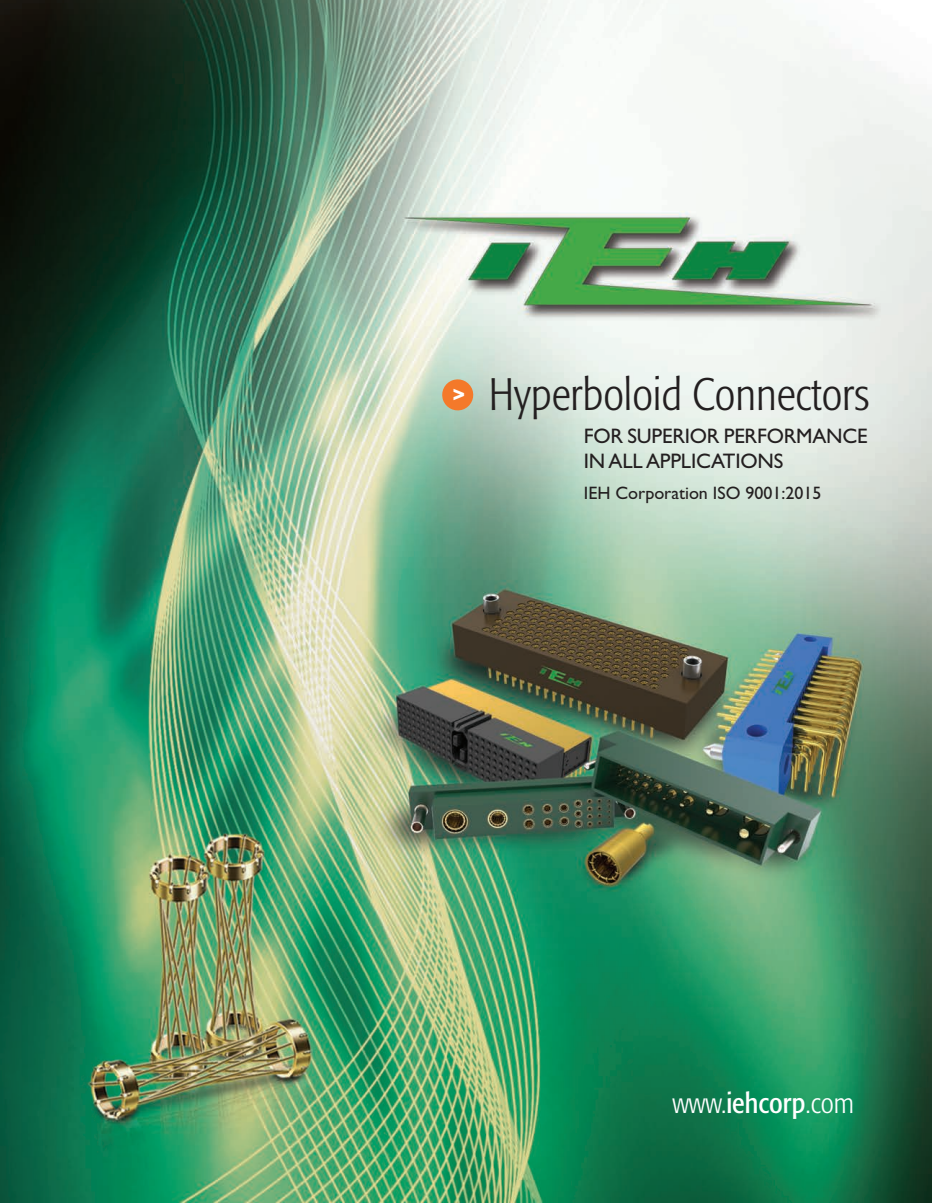
<style>
.page{position:relative;width:933px;height:1203px;background:#fff}
.page>*{position:absolute;margin:0;border:0;box-sizing:border-box;transform-origin:0 0}
.t1{font:300 condensed 45px "Formata";color:#231f20}
.t2{font:300 condensed 28.5px "Formata";color:#fff}
.t3{font:700 23.7px "Helvetica";color:#fff;scale:.9 1}
.t4{font:21px/25.2px "Gill Sans";letter-spacing:-.01em;color:#231f20}
.t5{font:18px "Gill Sans";color:#231f20}
.s1{font-weight:400}
</style>
<div class="page">
<img style="left:0;top:0;width:931px;height:1202px">
<svg style="left:440px;top:377px;width:35px;height:35px"></svg>
<p class="t3" style="left:453px;top:378px;width:15px">&gt;</p>
<h1 class="t1" style="left:489px;top:376px;width:382px">Hyperboloid Connectors</h1>
<p class="t4" style="left:584px;top:423px;width:285px">FOR SUPERIOR PERFORMANCE<br>IN ALL APPLICATIONS</p>
<p class="t5" style="left:584px;top:482px;width:239px">IEH Corporation ISO 9001:2015</p>
<h2 class="t2" style="left:672px;top:1091px;width:183px">www.<span class="s1">iehcorp</span>.com</h2>
</div>
